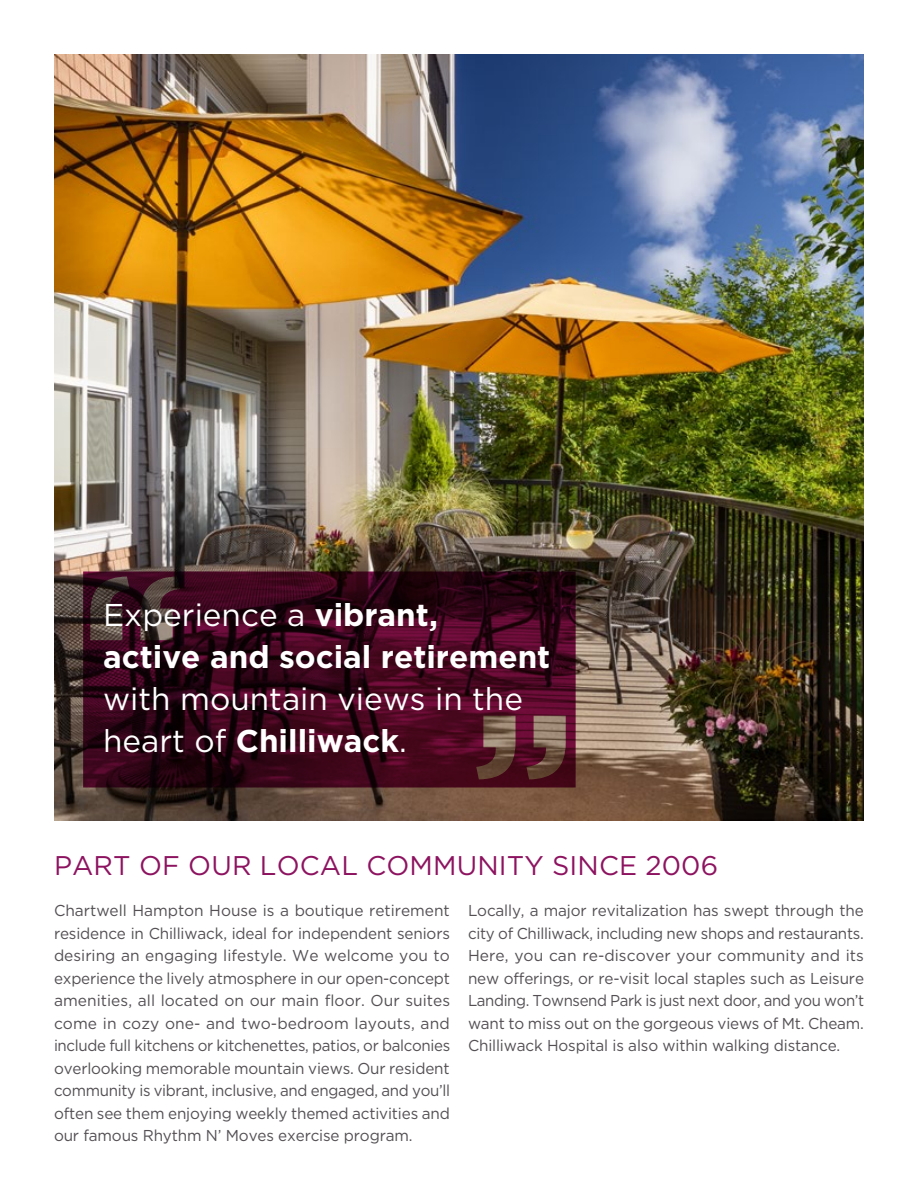
<style>
.page{position:relative;width:918px;height:1188px;background:#fff}
.page>*{position:absolute;margin:0;border:0;box-sizing:border-box;transform-origin:0 0}
.t1{font:700 31.5px/42px "Gotham HTF";color:#fff}
.t2{font:27px "Gotham HTF";letter-spacing:.005em;color:#8d1360}
.t3{font:15.75px/22.5px "Gotham HTF";letter-spacing:-.01em;color:#534f53;text-align:justify}
.s1{font-weight:400}
</style>
<div class="page">
<img style="left:54px;top:54px;width:810px;height:767px">
<svg style="left:83px;top:572px;width:493px;height:216px;background:#3a0b1c"></svg>
<p class="t1" style="left:103px;top:593px;width:449px"><span class="s1">Experience a</span> vibrant,<br>active and social retirement <span class="s1">with mountain views in the heart of</span> Chilliwack<span class="s1">.</span></p>
<h1 class="t2" style="left:54px;top:851px;width:666px">PART OF OUR LOCAL COMMUNITY SINCE 2006</h1>
<p class="t3" style="left:54px;top:899px;width:398px">Chartwell Hampton House is a boutique retirement residence in Chilliwack, ideal for independent seniors desiring an engaging lifestyle. We welcome you to experience the lively atmosphere in our open-concept amenities, all located on our main floor. Our suites come in cozy one- and two-bedroom layouts, and include full kitchens or kitchenettes, patios, or balconies overlooking memorable mountain views. Our resident community is vibrant, inclusive, and engaged, and you’ll often see them enjoying weekly themed activities and our famous Rhythm N’ Moves exercise program.</p>
<p class="t3" style="left:468px;top:899px;width:398px">Locally, a major revitalization has swept through the city of Chilliwack, including new shops and restaurants.<br>Here, you can re-discover your community and its new offerings, or re-visit local staples such as Leisure Landing. Townsend Park is just next door, and you won’t want to miss out on the gorgeous views of Mt. Cheam.<br>Chilliwack Hospital is also within walking distance.</p>
</div>
